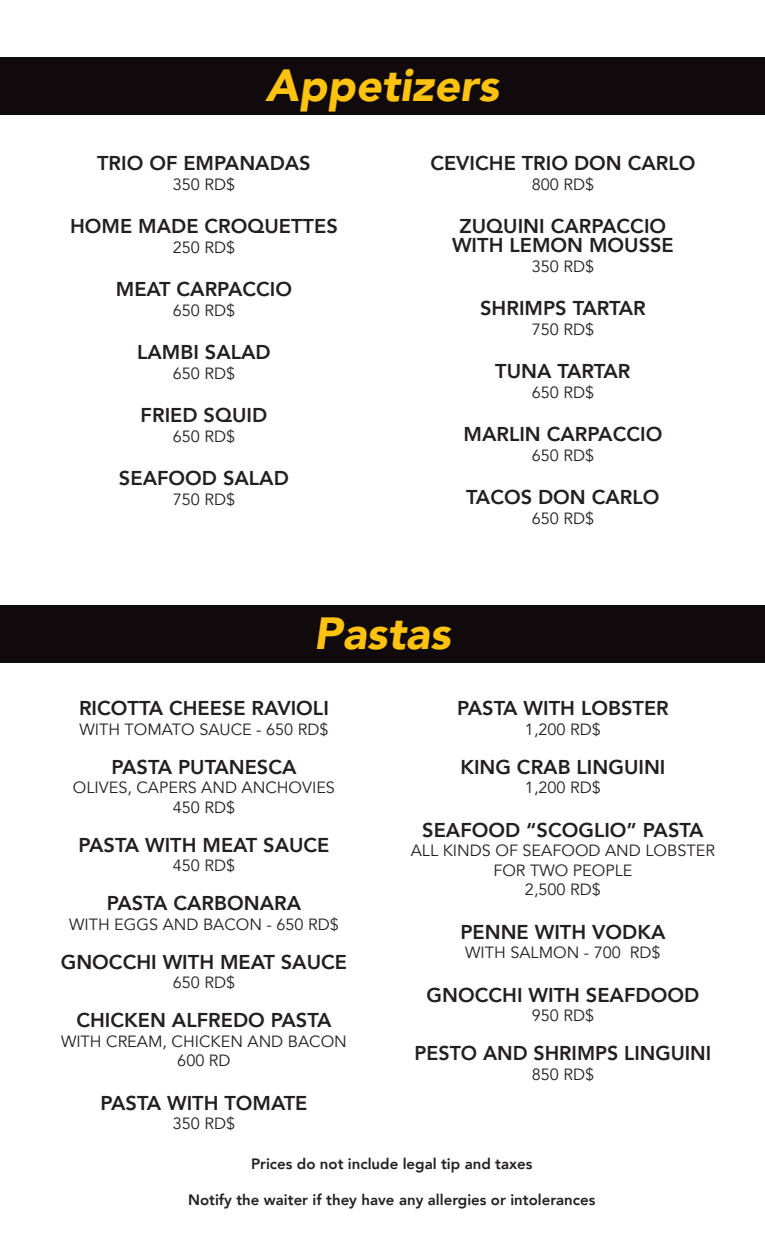
<style>
.page{position:relative;width:765px;height:1260px;background:#fff}
.page>*{position:absolute;margin:0;border:0;box-sizing:border-box;transform-origin:0 0}
.t1{font:italic 900 45px "Avenir";color:#fec210}
.t2{font:800 20px/18.8px "Avenir";color:#231f20;text-align:center}
.t3{font:16.25px/19.5px "Avenir";color:#231f20;text-align:center}
.t4{font:800 15px "Avenir";color:#231f20}
</style>
<div class="page">
<div style="left:0;top:57px;width:765px;height:58px;background:#110a0c"></div>
<div style="left:0;top:605px;width:765px;height:58px;background:#110a0c"></div>
<h1 class="t1" style="left:266px;top:48px;width:235px">Appetizers</h1>
<p class="t2" style="left:97px;top:154px;width:215px">TRIO OF EMPANADAS</p>
<p class="t3" style="left:173px;top:175px;width:64px">350 RD$</p>
<p class="t2" style="left:70px;top:217px;width:269px">HOME MADE CROQUETTES</p>
<p class="t3" style="left:173px;top:238px;width:64px">250 RD$</p>
<p class="t2" style="left:116px;top:280px;width:178px">MEAT CARPACCIO</p>
<p class="t3" style="left:173px;top:301px;width:64px">650 RD$</p>
<p class="t2" style="left:137px;top:343px;width:135px">LAMBI SALAD</p>
<p class="t3" style="left:173px;top:364px;width:64px">650 RD$</p>
<p class="t2" style="left:141px;top:406px;width:128px">FRIED SQUID</p>
<p class="t3" style="left:173px;top:427px;width:64px">650 RD$</p>
<p class="t2" style="left:119px;top:469px;width:171px">SEAFOOD SALAD</p>
<p class="t3" style="left:173px;top:490px;width:64px">750 RD$</p>
<p class="t2" style="left:430px;top:154px;width:267px">CEVICHE TRIO DON CARLO</p>
<p class="t3" style="left:532px;top:175px;width:64px">800 RD$</p>
<p class="t2" style="left:452px;top:217px;width:223px">ZUQUINI CARPACCIO<br>WITH LEMON MOUSSE</p>
<p class="t3" style="left:532px;top:257px;width:64px">350 RD$</p>
<p class="t2" style="left:480px;top:299px;width:167px">SHRIMPS TARTAR</p>
<p class="t3" style="left:532px;top:320px;width:64px">750 RD$</p>
<p class="t2" style="left:495px;top:362px;width:137px">TUNA TARTAR</p>
<p class="t3" style="left:532px;top:383px;width:64px">650 RD$</p>
<p class="t2" style="left:463px;top:425px;width:200px">MARLIN CARPACCIO</p>
<p class="t3" style="left:532px;top:446px;width:64px">650 RD$</p>
<p class="t2" style="left:466px;top:488px;width:195px">TACOS DON CARLO</p>
<p class="t3" style="left:532px;top:509px;width:64px">650 RD$</p>
<h1 class="t1" style="left:314px;top:596px;width:138px">Pastas</h1>
<p class="t2" style="left:79px;top:699px;width:251px">RICOTTA CHEESE RAVIOLI</p>
<p class="t3" style="left:79px;top:720px;width:251px">WITH TOMATO SAUCE - 650 RD$</p>
<p class="t2" style="left:111px;top:758px;width:187px">PASTA PUTANESCA</p>
<p class="t3" style="left:73px;top:778px;width:264px">OLIVES, CAPERS AND ANCHOVIES<br>450 RD$</p>
<p class="t2" style="left:78px;top:836px;width:253px">PASTA WITH MEAT SAUCE</p>
<p class="t3" style="left:173px;top:856px;width:64px">450 RD$</p>
<p class="t2" style="left:107px;top:894px;width:196px">PASTA CARBONARA</p>
<p class="t3" style="left:69px;top:915px;width:271px">WITH EGGS AND BACON - 650 RD$</p>
<p class="t2" style="left:61px;top:953px;width:288px">GNOCCHI WITH MEAT SAUCE</p>
<p class="t3" style="left:173px;top:973px;width:64px">650 RD$</p>
<p class="t2" style="left:76px;top:1011px;width:257px">CHICKEN ALFREDO PASTA</p>
<p class="t3" style="left:61px;top:1032px;width:287px">WITH CREAM, CHICKEN AND BACON<br>600 RD</p>
<p class="t2" style="left:100px;top:1094px;width:209px">PASTA WITH TOMATE</p>
<p class="t3" style="left:173px;top:1114px;width:64px">350 RD$</p>
<p class="t2" style="left:457px;top:699px;width:213px">PASTA WITH LOBSTER</p>
<p class="t3" style="left:525px;top:720px;width:77px">1,200 RD$</p>
<p class="t2" style="left:460px;top:758px;width:207px">KING CRAB LINGUINI</p>
<p class="t3" style="left:525px;top:778px;width:77px">1,200 RD$</p>
<p class="t2" style="left:422px;top:821px;width:283px">SEAFOOD “SCOGLIO” PASTA</p>
<p class="t3" style="left:411px;top:841px;width:306px">ALL KINDS OF SEAFOOD AND LOBSTER<br>FOR TWO PEOPLE<br>2,500 RD$</p>
<p class="t2" style="left:460px;top:923px;width:207px">PENNE WITH VODKA</p>
<p class="t3" style="left:465px;top:943px;width:197px">WITH SALMON - 700 RD$</p>
<p class="t2" style="left:427px;top:986px;width:274px">GNOCCHI WITH SEAFDOOD</p>
<p class="t3" style="left:532px;top:1006px;width:64px">950 RD$</p>
<p class="t2" style="left:414px;top:1044px;width:298px">PESTO AND SHRIMPS LINGUINI</p>
<p class="t3" style="left:532px;top:1065px;width:64px">850 RD$</p>
<p class="t4" style="left:251px;top:1152px;width:283px">Prices do not include legal tip and taxes</p>
<p class="t4" style="left:188px;top:1188px;width:409px">Notify the waiter if they have any allergies or intolerances</p>
</div>
